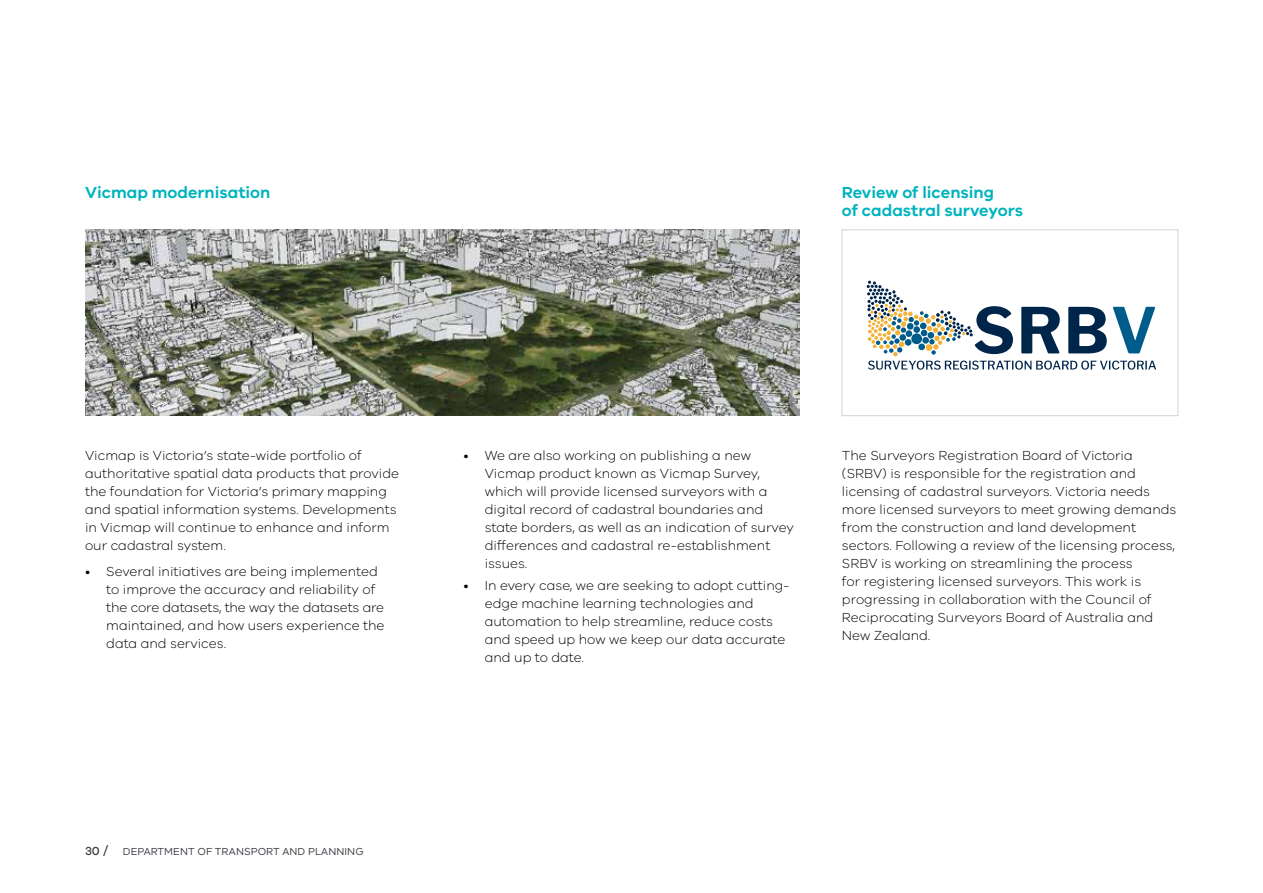
<style>
.page{position:relative;width:1263px;height:893px;background:#fff}
.page>*{position:absolute;margin:0;border:0;box-sizing:border-box;transform-origin:0 0}
.t1{font:600 16.5px/18px "VIC";color:#00b3bd}
.t2{font:300 13.5px/18px "VIC";color:#000}
.t3{font:10.5px "VIC";letter-spacing:.01em;color:#3b3c43}
.s1{font-weight:500;font-size:12px}
.s2{font-weight:500;font-size:13.5px}
</style>
<div class="page">
<img style="left:85px;top:230px;width:714px;height:186px">
<svg style="left:867px;top:281px;width:289px;height:89px"></svg>
<div style="left:842px;top:230px;width:336px;height:186px;border:1px solid #d2d2d6"></div>
<p class="t1" style="left:85px;top:183px;width:187px">Vicmap modernisation</p>
<p class="t1" style="left:842px;top:183px;width:183px">Review of licensing<br>of cadastral surveyors</p>
<p class="t2" style="left:85px;top:446px;width:316px">Vicmap is Victoria’s state-wide portfolio of authoritative spatial data products that provide the foundation for Victoria’s primary mapping and spatial information systems. Developments in Vicmap will continue to enhance and inform our cadastral system.</p>
<p class="t2" style="left:106px;top:562px;width:280px;text-indent:-21px">• Several initiatives are being implemented to improve the accuracy and reliability of the core datasets, the way the datasets are maintained, and how users experience the data and services.</p>
<p class="t2" style="left:485px;top:446px;width:311px;text-indent:-21px">• We are also working on publishing a new Vicmap product known as Vicmap Survey, which will provide licensed surveyors with a digital record of cadastral boundaries and state borders, as well as an indication of survey differences and cadastral re-establishment issues.</p>
<p class="t2" style="left:485px;top:576px;width:306px;text-indent:-21px">• In every case, we are seeking to adopt cutting&shy;edge machine learning technologies and automation to help streamline, reduce costs and speed up how we keep our data accurate and up to date.</p>
<p class="t2" style="left:842px;top:446px;width:336px">The Surveyors Registration Board of Victoria (SRBV) is responsible for the registration and licensing of cadastral surveyors. Victoria needs more licensed surveyors to meet growing demands from the construction and land development sectors. Following a review of the licensing process, SRBV is working on streamlining the process<br>for registering licensed surveyors. This work is progressing in collaboration with the Council of Reciprocating Surveyors Board of Australia and New Zealand.</p>
<p class="t3" style="left:85px;top:845px;width:280px"><span class="s1">30</span> <span class="s2">/</span> DEPARTMENT OF TRANSPORT AND PLANNING</p>
</div>
